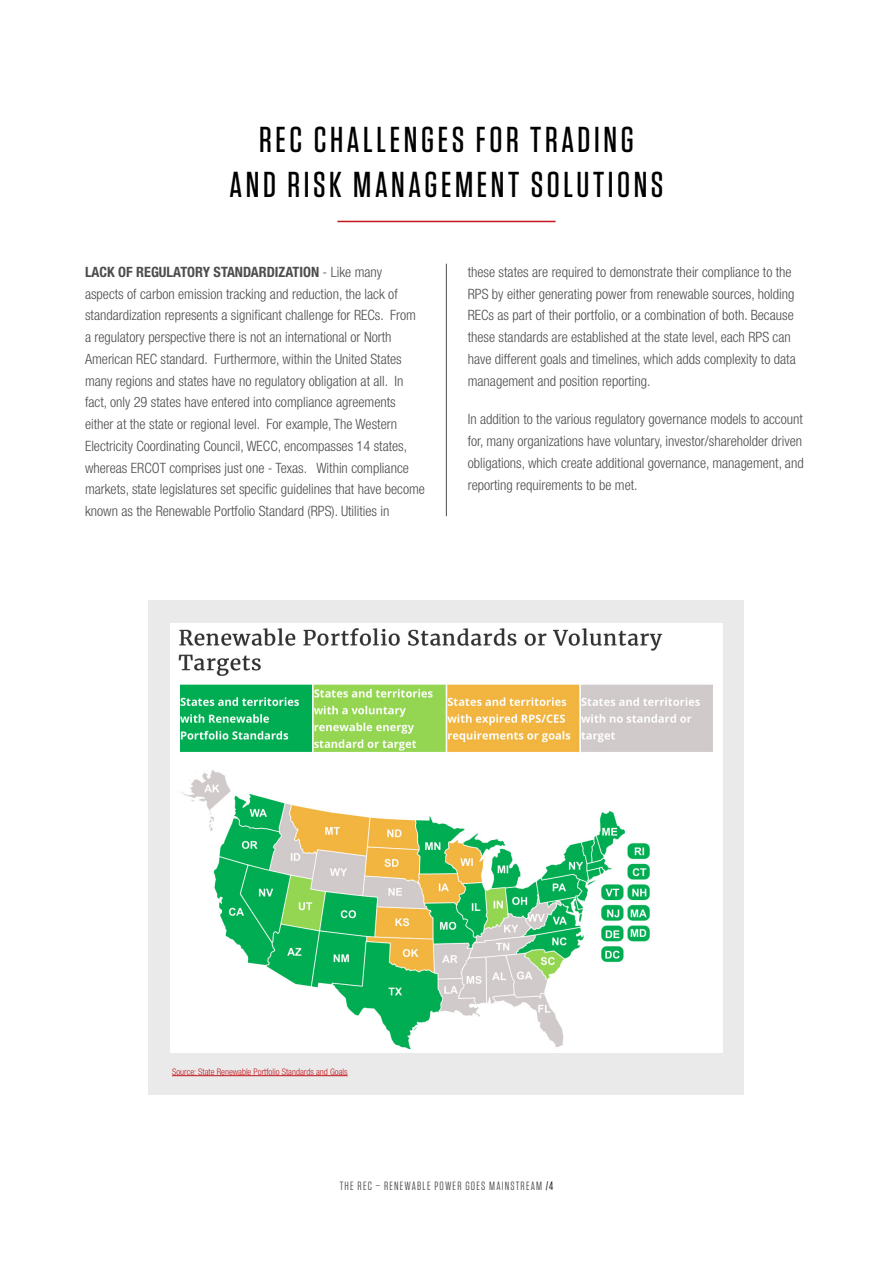
<style>
.page{position:relative;width:893px;height:1263px;background:#fff}
.page>*{position:absolute;margin:0;border:0;box-sizing:border-box;transform-origin:0 0}
.t1{font:500 36px/45px "Tungsten";letter-spacing:.1em;color:#000;text-align:center}
.t2{font:300 condensed 14.25px/21.8px "Helvetica Neue LT Std";color:#4d4d4f}
.t3{font:12px "Tungsten";letter-spacing:.1em;color:#4d4d4f}
.t4{font:300 condensed 9px "Helvetica Neue LT Std";color:#c4161c}
.s1{font-weight:700}
.s2{color:#000}
</style>
<div class="page">
<hr style="left:446px;top:264px;width:1px;height:252px;background:#4d4d4f">
<hr style="left:337px;top:221px;width:219px;height:1px;background:#c4161c">
<div style="left:149px;top:600px;width:595px;height:495px;background:#eaeaeb"></div>
<img style="left:170px;top:623px;width:552px;height:429px">
<hr style="left:172px;top:1075px;width:176px;height:1px;background:#c4161c">
<h1 class="t1" style="left:230px;top:118px;width:435px">REC CHALLENGES FOR TRADING<br>AND RISK MANAGEMENT SOLUTIONS</h1>
<p class="t2" style="left:85px;top:261px;width:341px"><span class="s1">LACK OF REGULATORY STANDARDIZATION</span> - Like many<br>aspects of carbon emission tracking and reduction, the lack of standardization represents a significant challenge for RECs. From a regulatory perspective there is not an international or North American REC standard. Furthermore, within the United States many regions and states have no regulatory obligation at all. In fact, only 29 states have entered into compliance agreements either at the state or regional level. For example, The Western Electricity Coordinating Council, WECC, encompasses 14 states, whereas ERCOT comprises just one - Texas. Within compliance markets, state legislatures set specific guidelines that have become known as the Renewable Portfolio Standard (RPS). Utilities in</p>
<p class="t2" style="left:468px;top:261px;width:329px">these states are required to demonstrate their compliance to the RPS by either generating power from renewable sources, holding RECs as part of their portfolio, or a combination of both. Because these standards are established at the state level, each RPS can have different goals and timelines, which adds complexity to data management and position reporting.</p>
<p class="t2" style="left:468px;top:408px;width:337px;text-align:justify">In addition to the various regulatory governance models to account for, many organizations have voluntary, investor/shareholder driven obligations, which create additional governance, management, and reporting requirements to be met.</p>
<p class="t4" style="left:172px;top:1066px;width:177px">Source: State Renewable Portfolio Standards and Goals</p>
<p class="t3" style="left:340px;top:1179px;width:215px">THE REC – RENEWABLE POWER GOES MAINSTREAM <span class="s2">/4</span></p>
</div>
